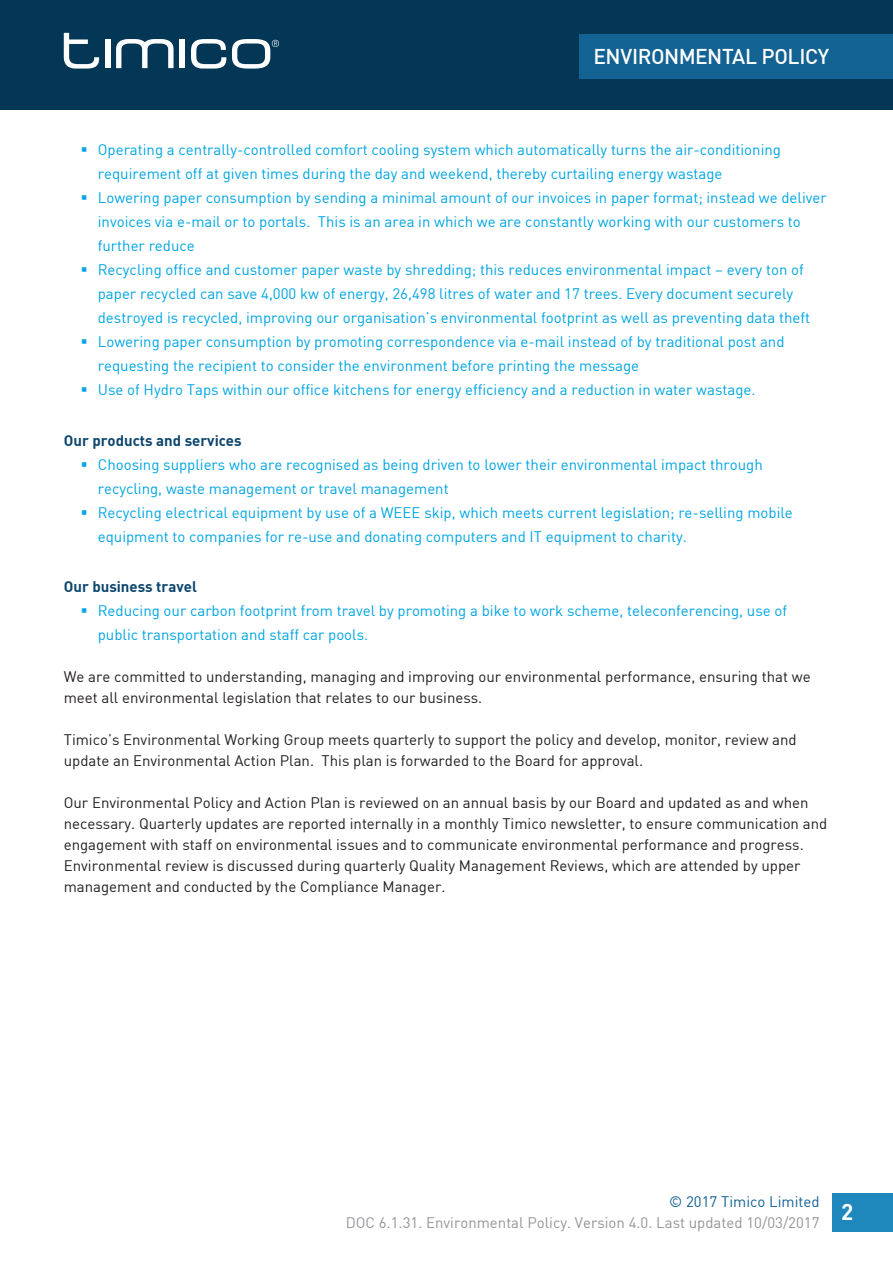
<style>
.page{position:relative;width:893px;height:1263px;background:#fff}
.page>*{position:absolute;margin:0;border:0;box-sizing:border-box;transform-origin:0 0}
.t1{font:22.5px "DIN Bold";color:#fff}
.t2{font:21px "DIN Medium";letter-spacing:-.025em;color:#fff}
.t3{font:15px/24px "DIN Regular";color:#00a5e3}
.t4{font:15px/21px "DIN Regular";color:#231f20}
.t5{font:15px "DIN Regular";color:#939598}
.basic_bold{font:15px "DIN Bold";color:#0c466d}
.t6{font:15px "DIN Regular";color:#126293}
</style>
<div class="page">
<div style="left:832px;top:1193px;width:61px;height:39px;background:#1e87bc"></div>
<div style="left:0;top:0;width:893px;height:109px;background:#043756"></div>
<div style="left:580px;top:34px;width:313px;height:45px;background:#126293"></div>
<svg style="left:116px;top:39px;width:58px;height:29px"></svg>
<div style="left:180px;top:39px;width:5px;height:29px;background:#fff"></div>
<svg style="left:64px;top:33px;width:35px;height:36px"></svg>
<div style="left:105px;top:39px;width:5px;height:29px;background:#fff"></div>
<svg style="left:191px;top:39px;width:35px;height:30px"></svg>
<svg style="left:232px;top:39px;width:47px;height:30px"></svg>
<h2 class="t2" style="left:593px;top:43px;width:237px">ENVIRONMENTAL POLICY</h2>
<p class="t3" style="left:98px;top:137px;width:685px;text-indent:-17px">▪ Operating a centrally-controlled comfort cooling system which automatically turns the air-conditioning requirement off at given times during the day and weekend, thereby curtailing energy wastage</p>
<p class="t3" style="left:98px;top:185px;width:730px;text-indent:-17px">▪ Lowering paper consumption by sending a minimal amount of our invoices in paper format; instead we deliver invoices via e-mail or to portals. This is an area in which we are constantly working with our customers to further reduce</p>
<p class="t3" style="left:98px;top:257px;width:714px;text-indent:-17px">▪ Recycling office and customer paper waste by shredding; this reduces environmental impact – every ton of paper recycled can save 4,000 kw of energy, 26,498 litres of water and 17 trees. Every document securely destroyed is recycled, improving our organisation’s environmental footprint as well as preventing data theft</p>
<p class="t3" style="left:98px;top:329px;width:688px;text-indent:-17px">▪ Lowering paper consumption by promoting correspondence via e-mail instead of by traditional post and requesting the recipient to consider the environment before printing the message</p>
<p class="t3" style="left:81px;top:377px;width:676px">▪ Use of Hydro Taps within our office kitchens for energy efficiency and a reduction in water wastage.</p>
<p class="basic_bold" style="left:64px;top:430px;width:179px">Our products and services</p>
<p class="t3" style="left:98px;top:452px;width:666px;text-indent:-17px">▪ Choosing suppliers who are recognised as being driven to lower their environmental impact through recycling, waste management or travel management</p>
<p class="t3" style="left:98px;top:500px;width:697px;text-indent:-17px">▪ Recycling electrical equipment by use of a WEEE skip, which meets current legislation; re-selling mobile equipment to companies for re-use and donating computers and IT equipment to charity.</p>
<p class="basic_bold" style="left:64px;top:577px;width:135px">Our business travel</p>
<p class="t3" style="left:98px;top:598px;width:691px;text-indent:-17px">▪ Reducing our carbon footprint from travel by promoting a bike to work scheme, teleconferencing, use of public transportation and staff car pools.</p>
<p class="t4" style="left:64px;top:666px;width:748px">We are committed to understanding, managing and improving our environmental performance, ensuring that we meet all environmental legislation that relates to our business.</p>
<p class="t4" style="left:64px;top:729px;width:734px">Timico’s Environmental Working Group meets quarterly to support the policy and develop, monitor, review and update an Environmental Action Plan. This plan is forwarded to the Board for approval.</p>
<p class="t4" style="left:64px;top:792px;width:765px">Our Environmental Policy and Action Plan is reviewed on an annual basis by our Board and updated as and when necessary. Quarterly updates are reported internally in a monthly Timico newsletter, to ensure communication and engagement with staff on environmental issues and to communicate environmental performance and progress.<br>Environmental review is discussed during quarterly Quality Management Reviews, which are attended by upper management and conducted by the Compliance Manager.</p>
<p class="t6" style="left:669px;top:1192px;width:152px">© 2017 Timico Limited</p>
<p class="t5" style="left:346px;top:1213px;width:475px">DOC 6.1.31. Environmental Policy. Version 4.0. Last updated 10/03/2017</p>
<h1 class="t1" style="left:841px;top:1197px;width:14px">2</h1>
</div>
